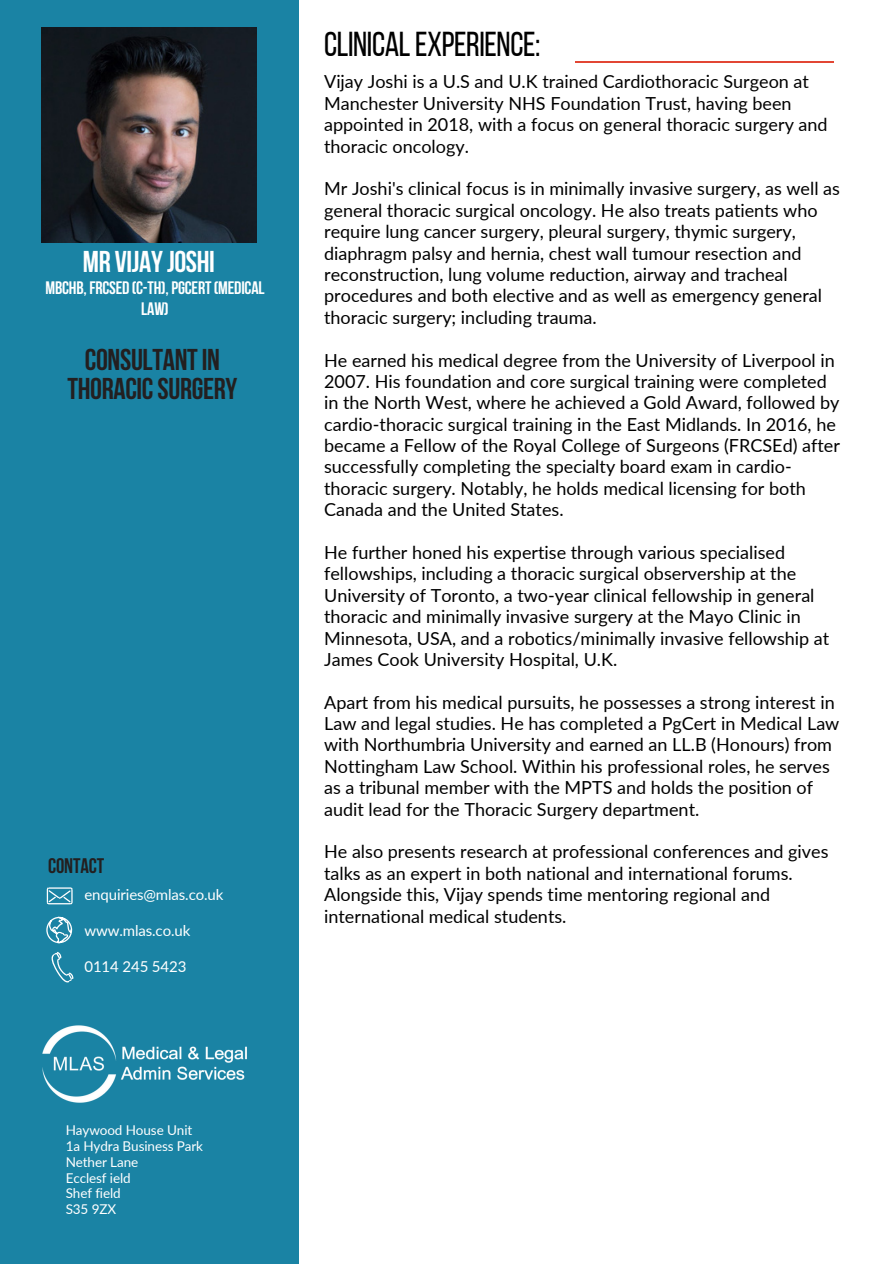
<style>
.page{position:relative;width:894px;height:1264px;background:#fff}
.page>*{position:absolute;margin:0;border:0;box-sizing:border-box;transform-origin:0 0}
.t1{font:34.5px "Bebas Neue";letter-spacing:-.01em;color:#000}
.t2{font:700 30px/29.2px "Bebas Neue";letter-spacing:-.01em;color:#231f20;text-align:center}
.t3{font:700 30px "Bebas Neue";letter-spacing:-.01em;color:#fff}
.t4{font:700 21px "Bebas Neue";letter-spacing:-.005em;color:#231f20}
.t5{font:18px/21.3px "Lato";color:#000}
.t6{font:700 18px/21.3px "Bebas Neue";letter-spacing:-.01em;color:#fff;text-align:center}
.t7{font:15px "Lato";letter-spacing:-.01em;color:#fff}
.t8{font:13.5px/15.8px "Lato";letter-spacing:-.01em;color:#fff}
</style>
<div class="page">
<div style="left:0;top:0;width:298px;height:1263px;background:#1a83a4"></div>
<hr style="left:575px;top:61px;width:259px;height:1px;background:#e24634">
<svg style="left:46px;top:887px;width:27px;height:56px"></svg>
<img style="left:42px;top:1025px;width:205px;height:78px">
<img style="left:42px;top:28px;width:215px;height:215px">
<p class="t3" style="left:83px;top:249px;width:134px">MR VIJAYJOSHI</p>
<p class="t6" style="left:46px;top:278px;width:220px">MBCHB,FRCSED (C-TH),PGCERT(MEDICAL<br>LAW)</p>
<p class="t2" style="left:67px;top:347px;width:172px">CONSULTANTIN<br>THORACICSURGERY</p>
<p class="t4" style="left:48px;top:857px;width:58px">CONTACT</p>
<p class="t7" style="left:84px;top:884px;width:140px">enquiries@mlas.co.uk</p>
<p class="t7" style="left:84px;top:920px;width:107px">www.mlas.co.uk</p>
<p class="t7" style="left:84px;top:956px;width:103px">0114 245 5423</p>
<p class="t1" style="left:324px;top:30px;width:218px">CLINICALEXPERIENCE:</p>
<p class="t5" style="left:324px;top:71px;width:505px">Vijay Joshi is a U.S and U.K trained Cardiothoracic Surgeon at Manchester University NHS Foundation Trust, having been appointed in 2018, with a focus on general thoracic surgery and thoracic oncology.</p>
<h1 class="t5" style="left:324px;top:178px;width:517px">Mr Joshi's clinical focus is in minimally invasive surgery, as well as general thoracic surgical oncology. He also treats patients who require lung cancer surgery, pleural surgery, thymic surgery, diaphragm palsy and hernia, chest wall tumour resection and reconstruction, lung volume reduction, airway and tracheal procedures and both elective and as well as emergency general thoracic surgery; including trauma.</h1>
<h3 class="t5" style="left:324px;top:349px;width:517px">He earned his medical degree from the University of Liverpool in 2007. His foundation and core surgical training were completed in the North West, where he achieved a Gold Award, followed by cardio-thoracic surgical training in the East Midlands. In 2016, he became a Fellow of the Royal College of Surgeons (FRCSEd) after successfully completing the specialty board exam in cardio&shy;thoracic surgery. Notably, he holds medical licensing for both Canada and the United States.</h3>
<h1 class="t5" style="left:324px;top:541px;width:506px">He further honed his expertise through various specialised fellowships, including a thoracic surgical observership at the University of Toronto, a two-year clinical fellowship in general thoracic and minimally invasive surgery at the Mayo Clinic in Minnesota, USA, and a robotics/minimally invasive fellowship at James Cook University Hospital, U.K.</h1>
<h2 class="t5" style="left:324px;top:691px;width:516px">Apart from his medical pursuits, he possesses a strong interest in Law and legal studies. He has completed a PgCert in Medical Law with Northumbria University and earned an LL.B (Honours) from Nottingham Law School. Within his professional roles, he serves as a tribunal member with the MPTS and holds the position of audit lead for the Thoracic Surgery department.</h2>
<h5 class="t5" style="left:324px;top:840px;width:505px">He also presents research at professional conferences and gives talks as an expert in both national and international forums.<br>Alongside this, Vijay spends time mentoring regional and international medical students.</h5>
<h4 class="t8" style="left:66px;top:1122px;width:139px">Haywood House Unit<br>1a Hydra Business Park<br>Nether Lane</h4>
<h4 class="t8" style="left:66px;top:1169px;width:66px">Ecclesf ield</h4>
<h4 class="t8" style="left:66px;top:1185px;width:57px">Shef field</h4>
<h4 class="t8" style="left:66px;top:1200px;width:52px">S35 9ZX</h4>
</div>
